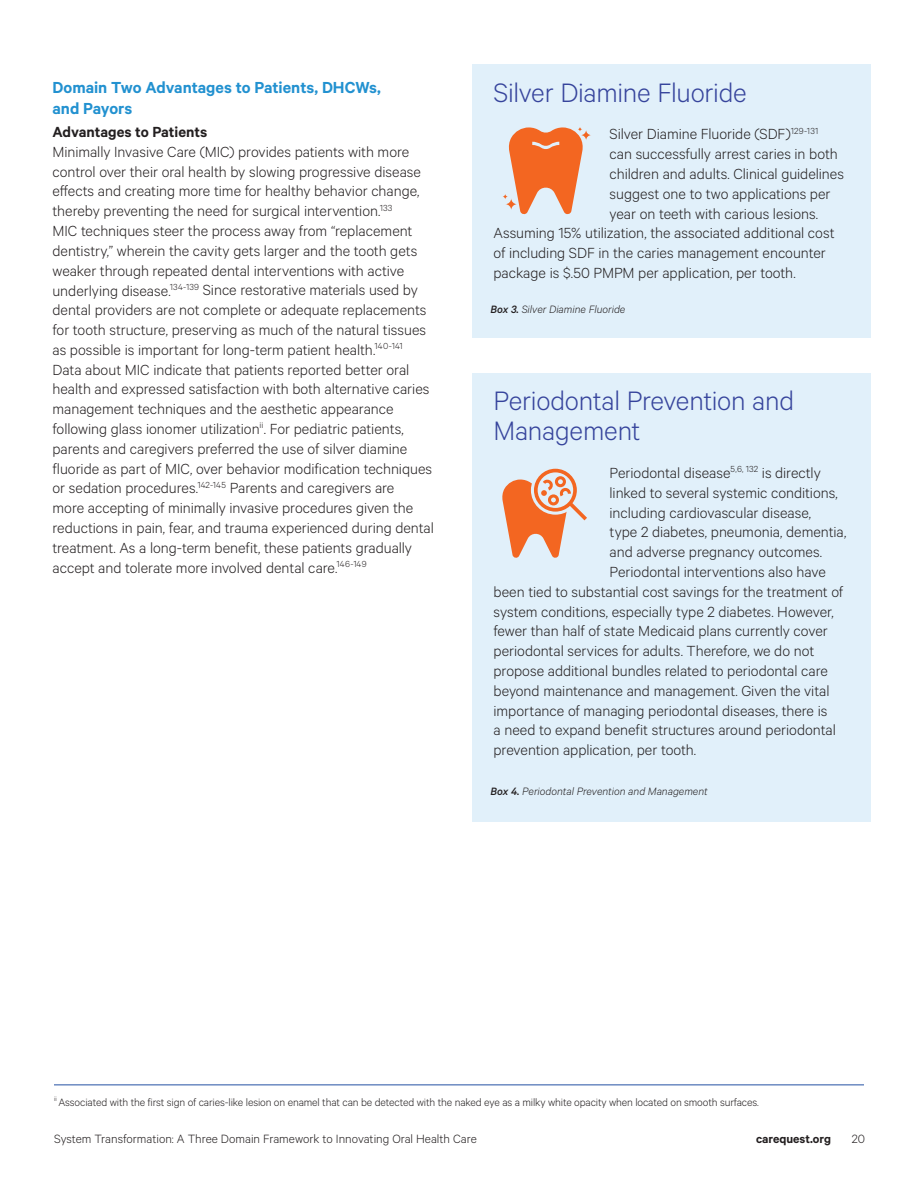
<style>
.page{position:relative;width:918px;height:1188px;background:#fff}
.page>*{position:absolute;margin:0;border:0;box-sizing:border-box;transform-origin:0 0}
.t1{font:300 30px/30px "Calibre";letter-spacing:-.01em;color:#36449c}
.t2{font:600 18px/21.6px "Calibre";color:#2291d0}
.t3{font:300 16.5px/19.8px "Calibre";color:#231f20}
.t4{font:600 16.5px "Calibre";color:#231f20}
.t5{font:300 13.5px "Calibre";color:#231f20}
.t6{font:600 13.5px "Calibre";color:#231f20}
.t7{font:300 12px "Calibre";letter-spacing:-.01em;color:#231f20}
.t8{font:italic 300 12px "Calibre";color:#231f20}
.s1{font-weight:500}
</style>
<div class="page">
<hr style="left:54px;top:1084px;width:810px;height:1px;background:#2451a3">
<div style="left:472px;top:373px;width:399px;height:449px;background:#e1f0fa"></div>
<div style="left:472px;top:64px;width:399px;height:274px;background:#e1f0fa"></div>
<svg style="left:502px;top:468px;width:85px;height:90px"></svg>
<svg style="left:503px;top:127px;width:80px;height:87px"></svg>
<svg style="left:581px;top:130px;width:10px;height:10px"></svg>
<p class="t2" style="left:52px;top:76px;width:330px">Domain Two Advantages to Patients, DHCWs, and Payors</p>
<p class="t4" style="left:52px;top:122px;width:156px">Advantages to Patients</p>
<p class="t3" style="left:52px;top:141px;width:383px">Minimally Invasive Care (MIC) provides patients with more control over their oral health by slowing progressive disease effects and creating more time for healthy behavior change, thereby preventing the need for surgical intervention.<sup>133<br></sup>MIC techniques steer the process away from “replacement dentistry,” wherein the cavity gets larger and the tooth gets weaker through repeated dental interventions with active underlying disease.<sup>134-139</sup> Since restorative materials used by dental providers are not complete or adequate replacements for tooth structure, preserving as much of the natural tissues as possible is important for long-term patient health.<sup>140-141<br></sup>Data about MIC indicate that patients reported better oral health and expressed satisfaction with both alternative caries management techniques and the aesthetic appearance following glass ionomer utilization<sup>ii</sup>. For pediatric patients, parents and caregivers preferred the use of silver diamine fluoride as part of MIC, over behavior modification techniques or sedation procedures.<sup>142-145</sup> Parents and caregivers are<br>more accepting of minimally invasive procedures given the reductions in pain, fear, and trauma experienced during dental treatment. As a long-term benefit, these patients gradually accept and tolerate more involved dental care.<sup>146-149</sup></p>
<h1 class="t1" style="left:494px;top:76px;width:255px">Silver Diamine Fluoride</h1>
<p class="t3" style="left:610px;top:124px;width:210px">Silver Diamine Fluoride (SDF)<sup>129-131</sup></p>
<p class="t3" style="left:610px;top:143px;width:230px">can successfully arrest caries in both</p>
<p class="t3" style="left:610px;top:163px;width:236px">children and adults. Clinical guidelines</p>
<p class="t3" style="left:610px;top:183px;width:223px">suggest one to two applications per</p>
<p class="t3" style="left:610px;top:203px;width:210px">year on teeth with carious lesions.</p>
<p class="t3" style="left:494px;top:223px;width:343px">Assuming 15% utilization, the associated additional cost</p>
<p class="t3" style="left:494px;top:242px;width:334px">of including SDF in the caries management encounter</p>
<p class="t3" style="left:494px;top:262px;width:304px">package is $.50 PMPM per application, per tooth.</p>
<p class="t8" style="left:490px;top:302px;width:136px"><span class="s1">Box 3.</span> Silver Diamine Fluoride</p>
<h1 class="t1" style="left:494px;top:385px;width:302px">Periodontal Prevention and<br>Management</h1>
<p class="t3" style="left:610px;top:462px;width:213px">Periodontal disease<sup>5,6,</sup> <sup>132</sup> is directly</p>
<p class="t3" style="left:610px;top:482px;width:230px">linked to several systemic conditions,</p>
<p class="t3" style="left:610px;top:502px;width:203px">including cardiovascular disease,</p>
<p class="t3" style="left:610px;top:522px;width:238px">type 2 diabetes, pneumonia, dementia,</p>
<p class="t3" style="left:610px;top:541px;width:214px">and adverse pregnancy outcomes.</p>
<p class="t3" style="left:610px;top:561px;width:218px">Periodontal interventions also have</p>
<p class="t3" style="left:494px;top:581px;width:351px">been tied to substantial cost savings for the treatment of</p>
<p class="t3" style="left:494px;top:601px;width:342px">system conditions, especially type 2 diabetes. However,</p>
<p class="t3" style="left:494px;top:621px;width:336px">fewer than half of state Medicaid plans currently cover</p>
<p class="t3" style="left:494px;top:640px;width:322px">periodontal services for adults. Therefore, we do not</p>
<p class="t3" style="left:494px;top:660px;width:336px">propose additional bundles related to periodontal care</p>
<p class="t3" style="left:494px;top:680px;width:338px">beyond maintenance and management. Given the vital</p>
<p class="t3" style="left:494px;top:700px;width:335px">importance of managing periodontal diseases, there is</p>
<p class="t3" style="left:494px;top:720px;width:344px">a need to expand benefit structures around periodontal</p>
<p class="t3" style="left:494px;top:739px;width:204px">prevention application, per tooth.</p>
<p class="t8" style="left:490px;top:784px;width:219px"><span class="s1">Box 4.</span> Periodontal Prevention and Management</p>
<p class="t7" style="left:54px;top:1095px;width:706px"><sup>ii</sup> Associated with the first sign of caries-like lesion on enamel that can be detected with the naked eye as a milky white opacity when located on smooth surfaces.</p>
<p class="t5" style="left:54px;top:1131px;width:424px">System Transformation: A Three Domain Framework to Innovating Oral Health Care</p>
<p class="t6" style="left:756px;top:1131px;width:77px">carequest.org</p>
<p class="t5" style="left:852px;top:1131px;width:15px">20</p>
</div>
